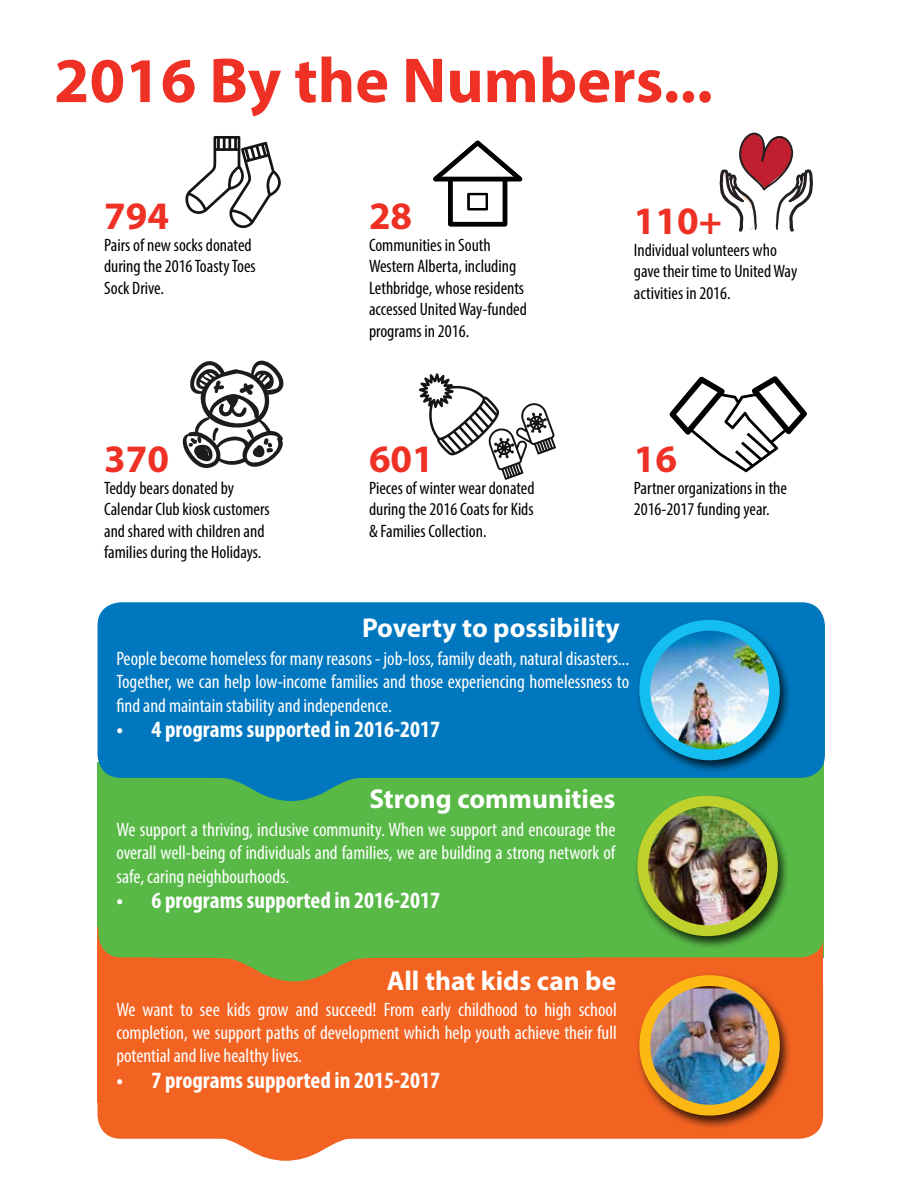
<style>
.page{position:relative;width:918px;height:1188px;background:#fff}
.page>*{position:absolute;margin:0;border:0;box-sizing:border-box;transform-origin:0 0}
.t1{font:700 64.2px "Myriad Pro";color:#ee3124}
.t2{font:700 39px "Myriad Pro";color:#ee3124}
.t3{font:700 27.3px "Myriad Pro";color:#fff}
.t4{font:700 condensed 23.4px "Myriad Pro";color:#fff}
.t5{font:condensed 19.5px/23.4px "Myriad Pro";color:#fff;text-align:justify}
.t6{font:condensed 18px/21.6px "Myriad Pro";color:#000}
</style>
<div class="page">
<svg style="left:225px;top:1139px;width:122px;height:22px;fill:#f26322"></svg>
<div style="left:97px;top:963px;width:726px;height:176px;background:#f26322;border-radius:23px"></div>
<svg style="left:140px;top:957px;width:461px;height:24px"></svg>
<div style="left:98px;top:782px;width:726px;height:175px;background:#58b947;border-radius:23px"></div>
<svg style="left:137px;top:778px;width:461px;height:23px"></svg>
<div style="left:97px;top:602px;width:728px;height:176px;background:#0077be;border-radius:23px"></div>
<div style="left:635px;top:617px;width:156px;height:157px;background:#000;opacity:.75"></div>
<img style="left:645px;top:626px;width:129px;height:129px">
<div style="left:639px;top:620px;width:141px;height:140px;border:11px solid #15bef0;border-radius:50%"></div>
<div style="left:635px;top:973px;width:156px;height:156px;background:#000;opacity:.75"></div>
<img style="left:645px;top:988px;width:129px;height:119px">
<div style="left:639px;top:975px;width:141px;height:141px;border:11px solid #fdb913;border-radius:50%"></div>
<div style="left:633px;top:793px;width:156px;height:157px;background:#000;opacity:.75"></div>
<img style="left:643px;top:807px;width:129px;height:124px">
<div style="left:637px;top:796px;width:141px;height:140px;border:11px solid #bfd22b;border-radius:50%"></div>
<svg style="left:669px;top:376px;width:138px;height:96px"></svg>
<svg style="left:433px;top:140px;width:89px;height:86px"></svg>
<svg style="left:182px;top:361px;width:102px;height:107px"></svg>
<svg style="left:720px;top:132px;width:93px;height:100px"></svg>
<svg style="left:185px;top:136px;width:96px;height:92px"></svg>
<svg style="left:419px;top:373px;width:137px;height:107px"></svg>
<h1 class="t1" style="left:54px;top:39px;width:660px">2016 By the Numbers...</h1>
<h2 class="t2" style="left:104px;top:190px;width:66px">794</h2>
<p class="t6" style="left:104px;top:234px;width:153px">Pairs of new socks donated during the 2016 Toasty Toes<br>Sock Drive.</p>
<h2 class="t2" style="left:104px;top:433px;width:66px">370</h2>
<p class="t6" style="left:104px;top:477px;width:167px">Teddy bears donated by<br>Calendar Club kiosk customers and shared with children and families during the Holidays.</p>
<h2 class="t2" style="left:369px;top:190px;width:45px">28</h2>
<p class="t6" style="left:369px;top:234px;width:159px">Communities in South<br>Western Alberta, including<br>Lethbridge, whose residents accessed United Way-funded programs in 2016.</p>
<h2 class="t2" style="left:634px;top:195px;width:90px">110+</h2>
<p class="t6" style="left:634px;top:239px;width:165px">Individual volunteers who gave their time to United Way activities in 2016.</p>
<h2 class="t2" style="left:369px;top:433px;width:66px">601</h2>
<p class="t6" style="left:369px;top:477px;width:167px;text-align:justify">Pieces of winter wear donated during the 2016 Coats for Kids &amp; Families Collection.</p>
<h2 class="t2" style="left:634px;top:433px;width:45px">16</h2>
<p class="t6" style="left:634px;top:477px;width:155px">Partner organizations in the<br>2016-2017 funding year.</p>
<h3 class="t3" style="left:362px;top:610px;width:259px">Poverty to possibility</h3>
<p class="t5" style="left:116px;top:647px;width:514px">People become homeless for many reasons - job-loss, family death, natural disasters...<br>Together, we can help low-income families and those experiencing homelessness to find and maintain stability and independence.</p>
<p class="t4" style="left:116px;top:715px;width:325px">• 4 programs supported in 2016-2017</p>
<h3 class="t3" style="left:369px;top:781px;width:247px">Strong communities</h3>
<p class="t5" style="left:116px;top:818px;width:501px">We support a thriving, inclusive community. When we support and encourage the overall well-being of individuals and families, we are building a strong network of safe, caring neighbourhoods.</p>
<p class="t4" style="left:116px;top:886px;width:325px">• 6 programs supported in 2016-2017</p>
<h3 class="t3" style="left:387px;top:963px;width:231px">All that kids can be</h3>
<p class="t5" style="left:116px;top:997px;width:502px">We want to see kids grow and succeed! From early childhood to high school completion, we support paths of development which help youth achieve their full potential and live healthy lives.</p>
<p class="t4" style="left:116px;top:1065px;width:325px">• 7 programs supported in 2015-2017</p>
</div>
